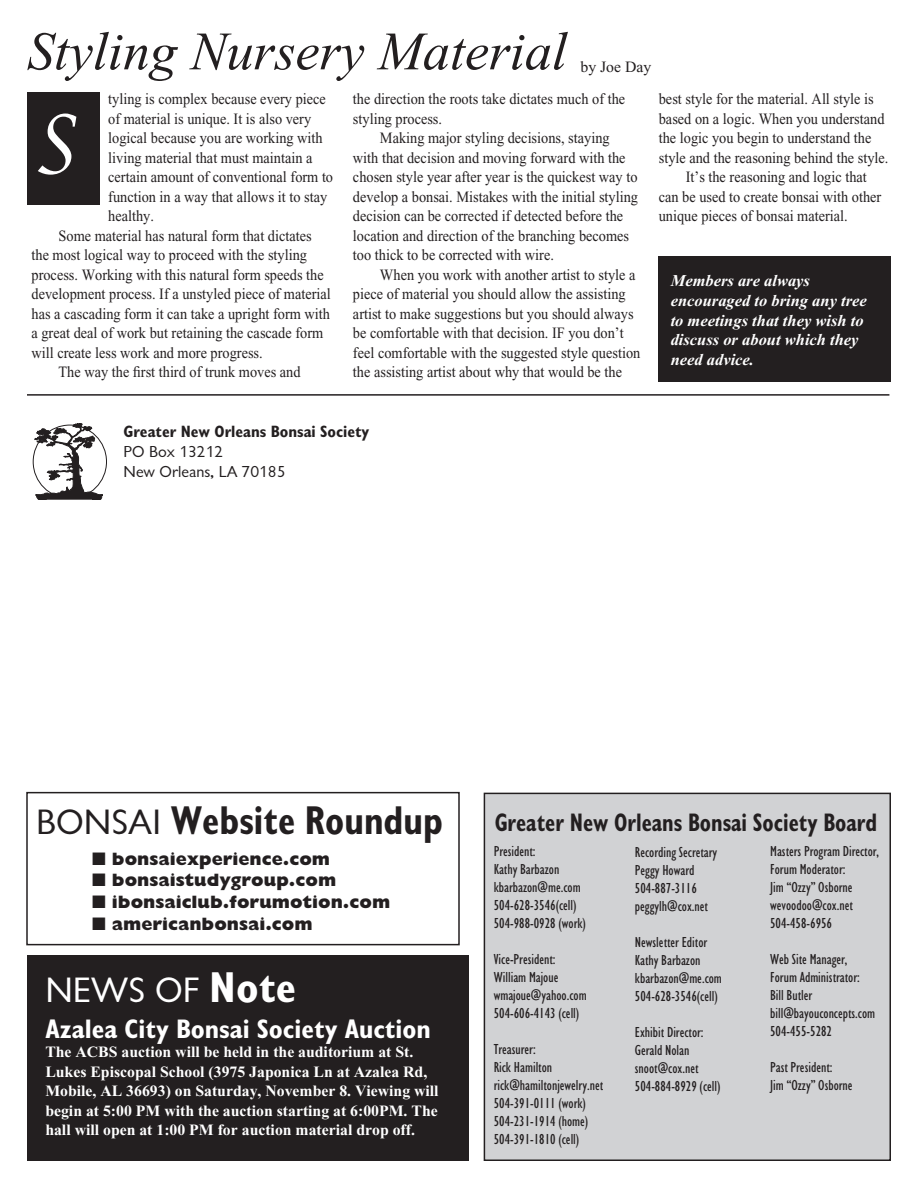
<style>
.page{position:relative;width:918px;height:1188px;background:#fff}
.page>*{position:absolute;margin:0;border:0;box-sizing:border-box;transform-origin:0 0}
.t1{font:italic 80.55px "Lucida Calligraphy";color:#fff;scale:.85 1}
.t2{font:italic 54px "Times New Roman";color:#231f20}
.t3{font:40.5px "Classical Sans Bold Cond DTC";color:#231f20;scale:.91 1}
.t4{font:36.6px "Classical Sans Regular DTC";color:#fff}
.t5{font:27px "Classical Sans Bold Cond DTC";color:#fff}
.t6{font:25.5px "Classical Sans Bold Cond DTC";color:#231f20;scale:.85 1}
.t7{font:18px "Classical Sans Ex Bold DTC";color:#231f20}
.t8{font:italic 700 16.5px/19.8px "Times New Roman";color:#fff}
.t9{font:16.5px "Classical Sans Bold Cond DTC";color:#231f20}
.t10{font:16.5px/19.8px "Classical Sans Regular DTC";color:#231f20}
.t11{font:15.75px/19.5px "Times New Roman";color:#231f20;scale:.91 1}
.t12{font:700 15.75px/19.5px "Times New Roman";color:#fff}
.t13{font:15.75px "Times New Roman";color:#231f20}
.t14{font:15px/18px "Classical Sans Cond DTC";color:#231f20}
.s1{font-family:"Classical Sans Regular DTC";font-size:36.6px}
.s2{font-family:"Classical Sans Bold Cond DTC";font-size:43.5px}
</style>
<div class="page">
<div style="left:484px;top:793px;width:406px;height:367px;background:#d1d2d4"></div>
<div style="left:484px;top:793px;width:407px;height:368px;border:2px solid #231f20"></div>
<svg style="left:35px;top:423px;width:67px;height:77px"></svg>
<div style="left:33px;top:425px;width:74px;height:74px;border:1px solid #231f20;border-radius:50%"></div>
<hr style="left:27px;top:394px;width:862px;height:2px;background:#231f20">
<div style="left:27px;top:92px;width:72px;height:113px;background:#231f20"></div>
<div style="left:659px;top:256px;width:232px;height:126px;background:#231f20"></div>
<div style="left:27px;top:956px;width:442px;height:205px;background:#231f20"></div>
<div style="left:26px;top:792px;width:434px;height:153px;border:2px solid #231f20"></div>
<h2 class="t2" style="left:27px;top:22px;width:542px">Styling Nursery Material</h2>
<p class="t11" style="left:108px;top:89px;width:241px">tyling is complex because every piece</p>
<p class="t11" style="left:108px;top:109px;width:225px">of material is unique. It is also very</p>
<p class="t11" style="left:108px;top:128px;width:237px">logical because you are working with</p>
<p class="t11" style="left:108px;top:148px;width:226px">living material that must maintain a</p>
<p class="t11" style="left:108px;top:167px;width:249px">certain amount of conventional form to</p>
<p class="t11" style="left:108px;top:187px;width:242px">function in a way that allows it to stay</p>
<p class="t11" style="left:108px;top:206px;width:52px">healthy.</p>
<p class="t11" style="left:59px;top:226px;width:280px">Some material has natural form that dictates</p>
<p class="t11" style="left:32px;top:245px;width:304px">the most logical way to proceed with the styling</p>
<p class="t11" style="left:32px;top:265px;width:323px">process. Working with this natural form speeds the</p>
<p class="t11" style="left:32px;top:284px;width:330px">development process. If a unstyled piece of material</p>
<p class="t11" style="left:32px;top:304px;width:330px">has a cascading form it can take a upright form with</p>
<p class="t11" style="left:32px;top:323px;width:322px">a great deal of work but retaining the cascade form</p>
<p class="t11" style="left:32px;top:343px;width:256px">will create less work and more progress.</p>
<p class="t11" style="left:59px;top:362px;width:267px">The way the first third of trunk moves and</p>
<p class="t13" style="left:580px;top:58px;width:72px">by Joe Day</p>
<p class="t11" style="left:659px;top:89px;width:238px">best style for the material. All style is</p>
<p class="t11" style="left:659px;top:109px;width:250px">based on a logic. When you understand</p>
<p class="t11" style="left:659px;top:128px;width:235px">the logic you begin to understand the</p>
<p class="t11" style="left:659px;top:148px;width:254px">style and the reasoning behind the style.</p>
<p class="t11" style="left:686px;top:167px;width:201px">It’s the reasoning and logic that</p>
<p class="t11" style="left:659px;top:187px;width:246px">can be used to create bonsai with other</p>
<p class="t11" style="left:659px;top:206px;width:209px">unique pieces of bonsai material.</p>
<p class="t11" style="left:353px;top:89px;width:301px">the direction the roots take dictates much of the styling process.</p>
<p class="t11" style="left:353px;top:128px;width:315px;text-indent:27px">Making major styling decisions, staying with that decision and moving forward with the chosen style year after year is the quickest way to develop a bonsai. Mistakes with the initial styling decision can be corrected if detected before the location and direction of the branching becomes too thick to be corrected with wire.</p>
<p class="t11" style="left:353px;top:265px;width:317px;text-indent:27px">When you work with another artist to style a piece of material you should allow the assisting artist to make suggestions but you should always be comfortable with that decision. IF you don’t feel comfortable with the suggested style question the assisting artist about why that would be the</p>
<h1 class="t1" style="left:34px;top:96px;width:48px">S</h1>
<p class="t8" style="left:671px;top:271px;width:198px">Members are always encouraged to bring any tree to meetings that they wish to discuss or about which they need advice.</p>
<p class="t9" style="left:124px;top:422px;width:247px">Greater New Orleans Bonsai Society</p>
<p class="t10" style="left:124px;top:442px;width:163px">PO Box 13212<br>New Orleans, LA 70185</p>
<h3 class="t3" style="left:36px;top:798px;width:449px"><span class="s1">BONSAI</span> Website Roundup</h3>
<p class="t7" style="left:92px;top:848px;width:239px">■ bonsaiexperience.com</p>
<p class="t7" style="left:92px;top:870px;width:246px">■ bonsaistudygroup.com</p>
<p class="t7" style="left:92px;top:891px;width:300px">■ ibonsaiclub.forumotion.com</p>
<p class="t7" style="left:92px;top:913px;width:222px">■ americanbonsai.com</p>
<h3 class="t4" style="left:45px;top:970px;width:252px">News of <span class="s2">Note</span></h3>
<h3 class="t5" style="left:45px;top:1014px;width:387px">Azalea City Bonsai Society Auction</h3>
<p class="t12" style="left:45px;top:1042px;width:395px">The ACBS auction will be held in the auditorium at St.<br>Lukes Episcopal School (3975 Japonica Ln at Azalea Rd, Mobile, AL 36693) on Saturday, November 8. Viewing will begin at 5:00 PM with the auction starting at 6:00PM. The hall will open at 1:00 PM for auction material drop off.</p>
<h3 class="t6" style="left:495px;top:808px;width:452px">Greater New Orleans Bonsai Society Board</h3>
<p class="t14" style="left:494px;top:842px;width:94px">President:<br>Kathy Barbazon kbarbazon@me.com<br>504-628-3546(cell)<br>504-988-0928 (work)</p>
<p class="t14" style="left:494px;top:950px;width:94px">Vice-President:<br>William Majoue wmajoue@yahoo.com<br>504-606-4143 (cell)</p>
<p class="t14" style="left:494px;top:1040px;width:111px">Treasurer:<br>Rick Hamilton rick@hamiltonjewelry.net<br>504-391-0111 (work)<br>504-231-1914 (home)<br>504-391-1810 (cell)</p>
<p class="t14" style="left:770px;top:842px;width:111px">Masters Program Director,<br>Forum Moderator:<br>Jim “Ozzy” Osborne wevoodoo@cox.net<br>504-458-6956</p>
<p class="t14" style="left:770px;top:950px;width:107px">Web Site Manager,<br>Forum Administrator:<br>Bill Butler bill@bayouconcepts.com<br>504-455-5282</p>
<p class="t14" style="left:770px;top:1058px;width:84px">Past President:<br>Jim “Ozzy” Osborne</p>
<p class="t14" style="left:635px;top:843px;width:84px">Recording Secretary<br>Peggy Howard<br>504-887-3116 peggylh@cox.net</p>
<p class="t14" style="left:635px;top:933px;width:89px">Newsletter Editor<br>Kathy Barbazon kbarbazon@me.com<br>504-628-3546(cell)</p>
<p class="t14" style="left:635px;top:1023px;width:87px">Exhibit Director:<br>Gerald Nolan snoot@cox.net<br>504-884-8929 (cell)</p>
</div>
